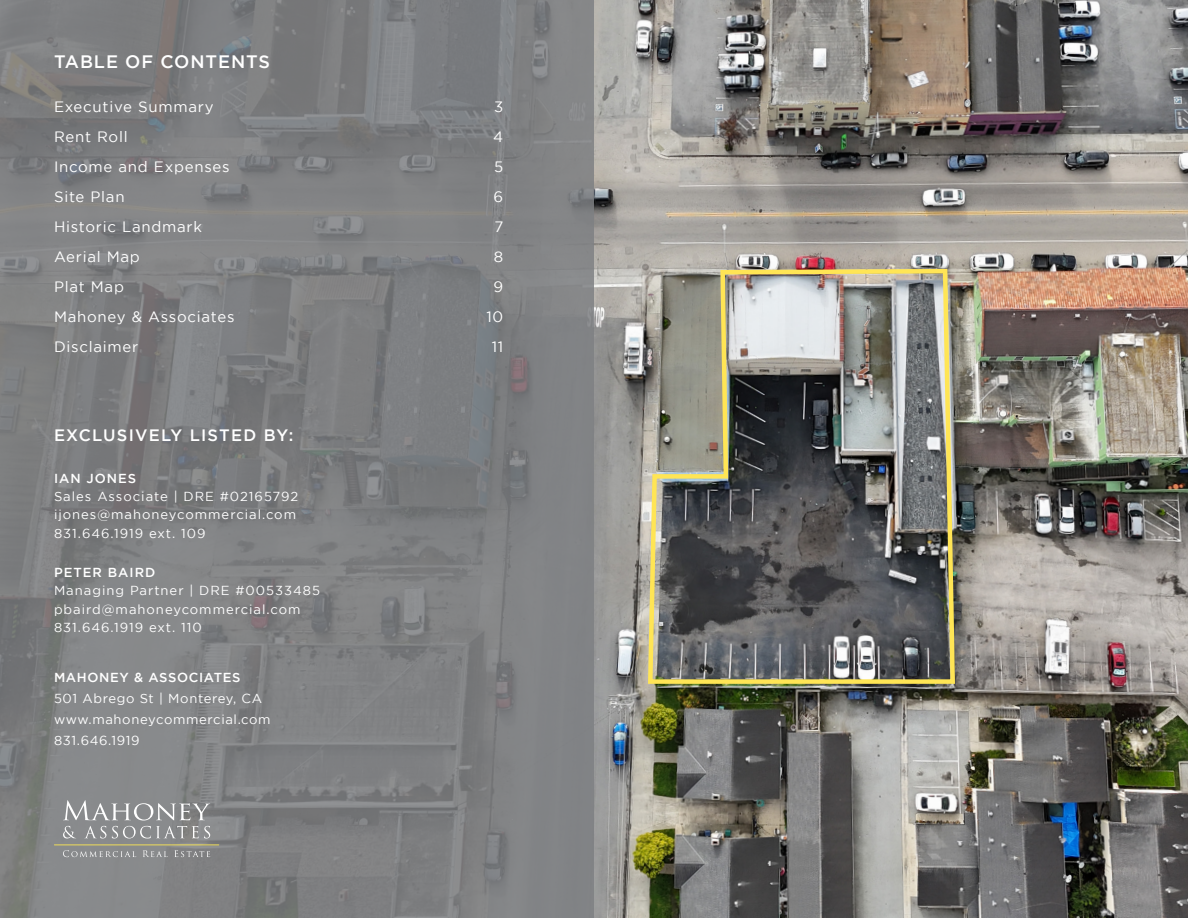
<style>
.page{position:relative;width:1188px;height:918px;background:#fff}
.page>*{position:absolute;margin:0;border:0;box-sizing:border-box;transform-origin:0 0}
.TOC_title{font:500 18px "Gotham";letter-spacing:.05em;color:#fff}
.Body_-_Listing_Agent_10pt{font:500 16.5px "Gotham";letter-spacing:.075em;color:#fff}
.t1{font:15px "Gotham";letter-spacing:.05em;color:#fff}
.Body_-_Listing_Agent_10pt-2{font:13.05px "Gotham";letter-spacing:.075em;color:#fff}
.Body_-_Listing_Agent_10pt-3{font:13.05px "Gotham";letter-spacing:.05em;color:#fff}
.Body_-_Listing_Agent_10pt-4{font:500 13.05px "Gotham";letter-spacing:.075em;color:#fff}
.Sub_Header_-_Align_Left{font:500 13.05px "Gotham";letter-spacing:.05em;color:#fff}
</style>
<div class="page">
<img style="left:593px;top:0;width:595px;height:918px">
<svg style="left:646px;top:267px;width:311px;height:419px;background:#797871"></svg>
<div style="left:0;top:0;width:593px;height:918px;background:#7e8083"></div>
<svg style="left:54px;top:844px;width:165px;height:13px"></svg>
<svg style="left:63px;top:800px;width:147px;height:38px"></svg>
<p class="TOC_title" style="left:54px;top:52px;width:218px">TABLE OF CONTENTS</p>
<p class="t1" style="left:54px;top:98px;width:161px">Executive Summary</p>
<p class="t1" style="left:494px;top:98px;width:11px">3</p>
<p class="t1" style="left:54px;top:128px;width:75px">Rent Roll</p>
<p class="t1" style="left:493px;top:128px;width:12px">4</p>
<p class="t1" style="left:54px;top:158px;width:177px">Income and Expenses</p>
<p class="t1" style="left:494px;top:158px;width:11px">5</p>
<p class="t1" style="left:54px;top:188px;width:72px">Site Plan</p>
<p class="t1" style="left:494px;top:188px;width:11px">6</p>
<p class="t1" style="left:54px;top:218px;width:150px">Historic Landmark</p>
<p class="t1" style="left:494px;top:218px;width:10px">7</p>
<p class="t1" style="left:54px;top:248px;width:87px">Aerial Map</p>
<p class="t1" style="left:494px;top:248px;width:11px">8</p>
<p class="t1" style="left:54px;top:278px;width:72px">Plat Map</p>
<p class="t1" style="left:494px;top:278px;width:11px">9</p>
<p class="t1" style="left:54px;top:308px;width:182px">Mahoney &amp; Associates</p>
<p class="t1" style="left:486px;top:308px;width:18px">10</p>
<p class="t1" style="left:54px;top:338px;width:86px">Disclaimer</p>
<p class="t1" style="left:492px;top:338px;width:13px">11</p>
<p class="Body_-_Listing_Agent_10pt" style="left:54px;top:426px;width:241px">EXCLUSIVELY LISTED BY:</p>
<p class="Body_-_Listing_Agent_10pt-4" style="left:54px;top:471px;width:84px">IAN JONES</p>
<p class="Body_-_Listing_Agent_10pt-2" style="left:54px;top:489px;width:246px">Sales Associate | DRE #02165792</p>
<p class="Body_-_Listing_Agent_10pt-2" style="left:54px;top:508px;width:244px">ijones@mahoneycommercial.com</p>
<p class="Body_-_Listing_Agent_10pt-2" style="left:54px;top:526px;width:153px">831.646.1919 ext. 109</p>
<p class="Body_-_Listing_Agent_10pt-4" style="left:54px;top:565px;width:103px">PETER BAIRD</p>
<p class="Body_-_Listing_Agent_10pt-2" style="left:54px;top:583px;width:268px">Managing Partner | DRE #00533485</p>
<p class="Body_-_Listing_Agent_10pt-2" style="left:54px;top:602px;width:248px">pbaird@mahoneycommercial.com</p>
<p class="Body_-_Listing_Agent_10pt-2" style="left:54px;top:620px;width:149px">831.646.1919 ext. 110</p>
<p class="Sub_Header_-_Align_Left" style="left:54px;top:670px;width:188px">MAHONEY &amp; ASSOCIATES</p>
<p class="Body_-_Listing_Agent_10pt-3" style="left:54px;top:691px;width:210px">501 Abrego St | Monterey, CA</p>
<p class="Body_-_Listing_Agent_10pt-3" style="left:54px;top:712px;width:218px">www.mahoneycommercial.com</p>
<p class="Body_-_Listing_Agent_10pt-3" style="left:54px;top:733px;width:87px">831.646.1919</p>
</div>
